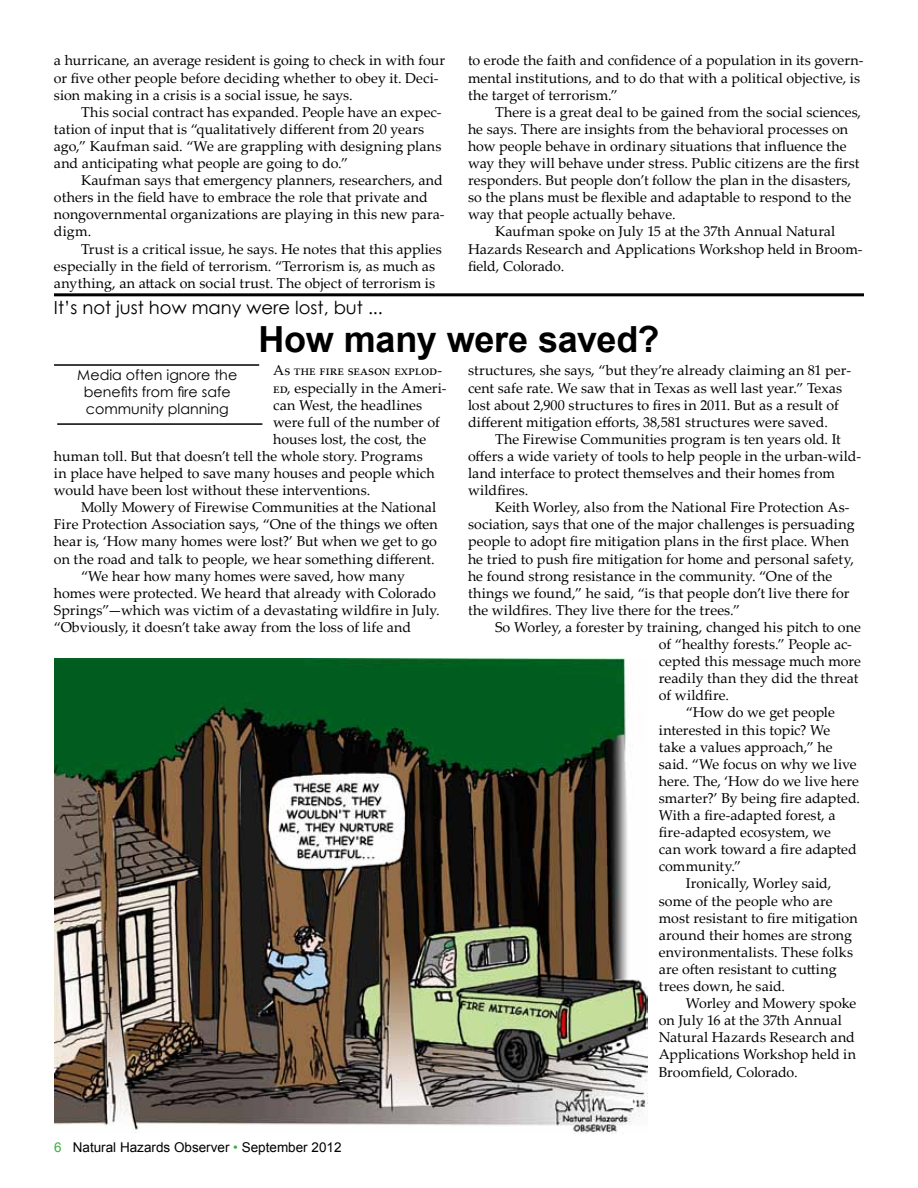
<style>
.page{position:relative;width:918px;height:1188px;background:#fff}
.page>*{position:absolute;margin:0;border:0;box-sizing:border-box;transform-origin:0 0}
.t1{font:700 36px "Arial";letter-spacing:-.005em;color:#000}
.t2{font:18px "Century Gothic";color:#000}
.t3{font:14.25px/17.1px "Palatino Linotype";letter-spacing:.005em;color:#000}
.t4{font:14.25px/17.1px "Century Gothic";color:#000;text-align:center}
.t5{font:13.5px "Arial";color:#000}
.s1{color:#41ad49}
</style>
<div class="page">
<img style="left:54px;top:659px;width:594px;height:475px">
<hr style="left:54px;top:293px;width:810px;height:3px;background:#000">
<hr style="left:54px;top:364px;width:205px;height:2px;background:#000">
<hr style="left:57px;top:423px;width:205px;height:2px;background:#000">
<p class="t3" style="left:54px;top:51px;width:393px">a hurricane, an average resident is going to check in with four or five other people before deciding whether to obey it. Deci&shy;sion making in a crisis is a social issue, he says.</p>
<p class="t3" style="left:54px;top:103px;width:389px;text-indent:27px">This social contract has expanded. People have an expec&shy;tation of input that is “qualitatively different from 20 years ago,” Kaufman said. “We are grappling with designing plans and anticipating what people are going to do.”</p>
<p class="t3" style="left:54px;top:171px;width:392px;text-indent:27px">Kaufman says that emergency planners, researchers, and others in the field have to embrace the role that private and nongovernmental organizations are playing in this new para&shy;digm.</p>
<p class="t3" style="left:54px;top:240px;width:389px;text-indent:27px">Trust is a critical issue, he says. He notes that this applies especially in the field of terrorism. “Terrorism is, as much as anything, an attack on social trust. The object of terrorism is</p>
<p class="t3" style="left:468px;top:51px;width:397px">to erode the faith and confidence of a population in its govern&shy;mental institutions, and to do that with a political objective, is the target of terrorism.”</p>
<p class="t3" style="left:495px;top:103px;width:368px">There is a great deal to be gained from the social sciences,</p>
<p class="t3" style="left:468px;top:120px;width:382px">he says. There are insights from the behavioral processes on</p>
<p class="t3" style="left:468px;top:137px;width:380px">how people behave in ordinary situations that influence the</p>
<p class="t3" style="left:468px;top:154px;width:393px">way they will behave under stress. Public citizens are the first</p>
<p class="t3" style="left:468px;top:171px;width:385px">responders. But people don’t follow the plan in the disasters,</p>
<p class="t3" style="left:468px;top:188px;width:385px">so the plans must be flexible and adaptable to respond to the</p>
<p class="t3" style="left:468px;top:205px;width:209px">way that people actually behave.</p>
<p class="t3" style="left:495px;top:222px;width:342px">Kaufman spoke on July 15 at the 37th Annual Natural</p>
<p class="t3" style="left:468px;top:240px;width:396px">Hazards Research and Applications Workshop held in Broom-</p>
<p class="t3" style="left:468px;top:257px;width:98px">field, Colorado.</p>
<p class="t2" style="left:54px;top:294px;width:330px">It’s not just how many were lost, but ...</p>
<h1 class="t1" style="left:258px;top:316px;width:403px">How many were saved?</h1>
<p class="t3" style="left:273px;top:362px;width:171px">As the fire season explod-</p>
<p class="t3" style="left:273px;top:379px;width:175px">ed, especially in the Ameri-</p>
<p class="t3" style="left:273px;top:396px;width:150px">can West, the headlines</p>
<p class="t3" style="left:273px;top:413px;width:168px">were full of the number of</p>
<p class="t3" style="left:273px;top:430px;width:155px">houses lost, the cost, the</p>
<p class="t3" style="left:54px;top:447px;width:370px">human toll. But that doesn’t tell the whole story. Programs</p>
<p class="t3" style="left:54px;top:464px;width:382px">in place have helped to save many houses and people which</p>
<p class="t3" style="left:54px;top:481px;width:318px">would have been lost without these interventions.</p>
<p class="t3" style="left:81px;top:498px;width:357px">Molly Mowery of Firewise Communities at the National</p>
<p class="t3" style="left:54px;top:515px;width:385px">Fire Protection Association says, “One of the things we often</p>
<p class="t3" style="left:54px;top:533px;width:385px">hear is, ‘How many homes were lost?’ But when we get to go</p>
<p class="t3" style="left:54px;top:550px;width:382px">on the road and talk to people, we hear something different.</p>
<p class="t3" style="left:81px;top:567px;width:325px">“We hear how many homes were saved, how many</p>
<p class="t3" style="left:54px;top:584px;width:384px">homes were protected. We heard that already with Colorado</p>
<p class="t3" style="left:54px;top:601px;width:387px">Springs”—which was victim of a devastating wildfire in July.</p>
<p class="t3" style="left:54px;top:618px;width:359px">“Obviously, it doesn’t take away from the loss of life and</p>
<p class="t4" style="left:77px;top:366px;width:161px">Media often ignore the benefits from fire safe community planning</p>
<p class="t3" style="left:468px;top:362px;width:385px">structures, she says, “but they’re already claiming an 81 per&shy;cent safe rate. We saw that in Texas as well last year.” Texas lost about 2,900 structures to fires in 2011. But as a result of different mitigation efforts, 38,581 structures were saved.</p>
<p class="t3" style="left:468px;top:430px;width:395px;text-indent:27px">The Firewise Communities program is ten years old. It offers a wide variety of tools to help people in the urban-wild&shy;land interface to protect themselves and their homes from wildfires.</p>
<p class="t3" style="left:468px;top:498px;width:388px;text-indent:27px">Keith Worley, also from the National Fire Protection As&shy;sociation, says that one of the major challenges is persuading people to adopt fire mitigation plans in the first place. When he tried to push fire mitigation for home and personal safety, he found strong resistance in the community. “One of the things we found,” he said, “is that people don’t live there for the wildfires. They live there for the trees.”</p>
<p class="t3" style="left:495px;top:618px;width:367px">So Worley, a forester by training, changed his pitch to one</p>
<p class="t3" style="left:659px;top:635px;width:195px">of “healthy forests.” People ac-</p>
<p class="t3" style="left:659px;top:652px;width:204px">cepted this message much more</p>
<p class="t3" style="left:659px;top:669px;width:201px">readily than they did the threat</p>
<p class="t3" style="left:659px;top:686px;width:72px">of wildfire.</p>
<p class="t3" style="left:686px;top:704px;width:151px">“How do we get people</p>
<p class="t3" style="left:659px;top:721px;width:173px">interested in this topic? We</p>
<p class="t3" style="left:659px;top:738px;width:175px">take a values approach,” he</p>
<p class="t3" style="left:659px;top:755px;width:199px">said. “We focus on why we live</p>
<p class="t3" style="left:659px;top:772px;width:202px">here. The, ‘How do we live here</p>
<p class="t3" style="left:659px;top:789px;width:203px">smarter?’ By being fire adapted.</p>
<p class="t3" style="left:659px;top:806px;width:178px">With a fire-adapted forest, a</p>
<p class="t3" style="left:659px;top:823px;width:174px">fire-adapted ecosystem, we</p>
<p class="t3" style="left:659px;top:840px;width:200px">can work toward a fire adapted</p>
<p class="t3" style="left:659px;top:857px;width:84px">community.”</p>
<p class="t3" style="left:686px;top:875px;width:147px">Ironically, Worley said,</p>
<p class="t3" style="left:659px;top:892px;width:175px">some of the people who are</p>
<p class="t3" style="left:659px;top:909px;width:200px">most resistant to fire mitigation</p>
<p class="t3" style="left:659px;top:926px;width:195px">around their homes are strong</p>
<p class="t3" style="left:659px;top:943px;width:196px">environmentalists. These folks</p>
<p class="t3" style="left:659px;top:960px;width:179px">are often resistant to cutting</p>
<p class="t3" style="left:659px;top:977px;width:128px">trees down, he said.</p>
<p class="t3" style="left:686px;top:994px;width:172px">Worley and Mowery spoke</p>
<p class="t3" style="left:659px;top:1011px;width:185px">on July 16 at the 37th Annual</p>
<p class="t3" style="left:659px;top:1028px;width:198px">Natural Hazards Research and</p>
<p class="t3" style="left:659px;top:1046px;width:199px">Applications Workshop held in</p>
<p class="t3" style="left:659px;top:1063px;width:140px">Broomfield, Colorado.</p>
<p class="t5" style="left:54px;top:1139px;width:289px"><span class="s1">6</span> Natural Hazards Observer <span class="s1">•</span> September 2012</p>
</div>
